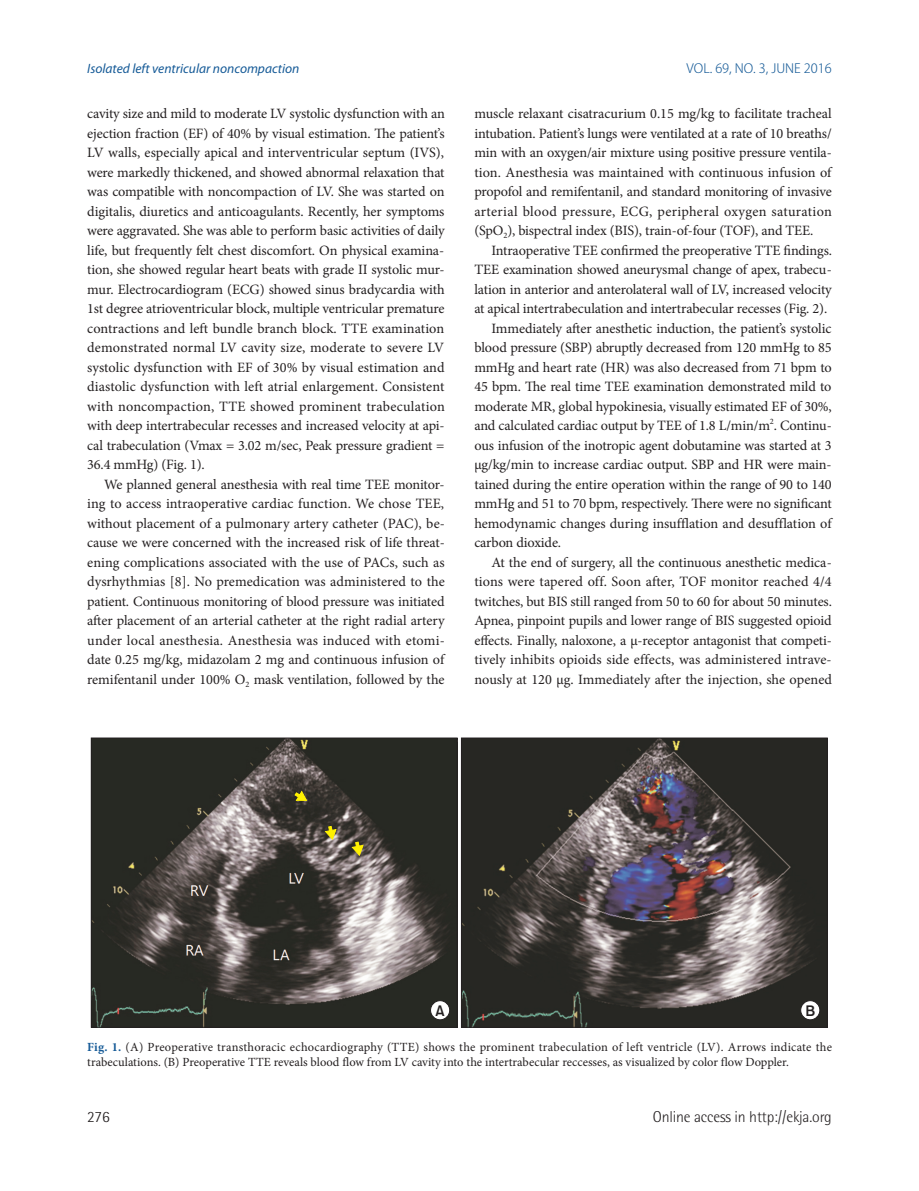
<style>
.page{position:relative;width:919px;height:1191px;background:#fff}
.page>*{position:absolute;margin:0;border:0;box-sizing:border-box;transform-origin:0 0}
.t1{font:300 15.75px "Rotis Semi Sans Std";letter-spacing:-.01em;color:#231f20}
.t2{font:15px "Gothic 725 BT Bold A";color:#231f20}
.t3{font:14.25px/19.5px "Minion Pro";letter-spacing:-.01em;color:#231f20;text-align:justify}
.t4{font:italic 13.5px "Myriad Pro";color:#155a97}
.t5{font:300 12.75px "Koz Go Pro";color:#155a97}
.t6{font:12.45px/15px "Minion Pro";letter-spacing:.005em;color:#231f20}
.t7{font:8.25px "Minion Pro";color:#231f20}
.s1{font-weight:700;color:#155a97}
</style>
<div class="page">
<svg style="left:91px;top:737px;width:736px;height:290px;background:#484542"></svg>
<svg style="left:352px;top:841px;width:11px;height:14px"></svg>
<svg style="left:325px;top:826px;width:11px;height:13px"></svg>
<svg style="left:295px;top:791px;width:12px;height:9px"></svg>
<p class="t4" style="left:87px;top:60px;width:214px">Isolated left ventricular noncompaction</p>
<p class="t5" style="left:686px;top:60px;width:147px">VOL. 69, NO. 3, JUN E 2016</p>
<p class="t3" style="left:87px;top:104px;width:359px">cavity size and mild to moderate LV systolic dysfunction with an ejection fraction (EF) of 40% by visual estimation. The patient’s LV walls, especially apical and interventricular septum (IVS), were markedly thickened, and showed abnormal relaxation that was compatible with noncompaction of LV. She was started on digitalis, diuretics and anticoagulants. Recently, her symptoms were aggravated. She was able to perform basic activities of daily life, but frequently felt chest discomfort. On physical examina&shy;tion, she showed regular heart beats with grade II systolic mur&shy;mur. Electrocardiogram (ECG) showed sinus bradycardia with 1st degree atrioventricular block, multiple ventricular premature contractions and left bundle branch block. TTE examination demonstrated normal LV cavity size, moderate to severe LV systolic dysfunction with EF of 30% by visual estimation and diastolic dysfunction with left atrial enlargement. Consistent with noncompaction, TTE showed prominent trabeculation with deep intertrabecular recesses and increased velocity at api&shy;cal trabeculation (Vmax = 3.02 m/sec, Peak pressure gradient = 36.4 mmHg) (Fig. 1).</p>
<p class="t3" style="left:87px;top:474px;width:359px;text-indent:17px">We planned general anesthesia with real time TEE monitor&shy;ing to access intraoperative cardiac function. We chose TEE, without placement of a pulmonary artery catheter (PAC), be&shy;cause we were concerned with the increased risk of life threat&shy;ening complications associated with the use of PACs, such as dysrhythmias [8]. No premedication was administered to the patient. Continuous monitoring of blood pressure was initiated after placement of an arterial catheter at the right radial artery under local anesthesia. Anesthesia was induced with etomi&shy;date 0.25 mg/kg, midazolam 2 mg and continuous infusion of remifentanil under 100% O<sub>2</sub> mask ventilation, followed by the</p>
<p class="t3" style="left:474px;top:104px;width:359px">muscle relaxant cisatracurium 0.15 mg/kg to facilitate tracheal intubation. Patient’s lungs were ventilated at a rate of 10 breaths/ min with an oxygen/air mixture using positive pressure ventila&shy;tion. Anesthesia was maintained with continuous infusion of propofol and remifentanil, and standard monitoring of invasive arterial blood pressure, ECG, peripheral oxygen saturation (SpO<sub>2</sub>), bispectral index (BIS), train-of-four (TOF), and TEE.</p>
<p class="t3" style="left:491px;top:240px;width:342px">Intraoperative TEE confirmed the preoperative TTE findings.</p>
<p class="t3" style="left:474px;top:260px;width:359px">TEE examination showed aneurysmal change of apex, trabecu-</p>
<p class="t3" style="left:474px;top:279px;width:359px">lation in anterior and anterolateral wall of LV, increased velocity</p>
<p class="t3" style="left:474px;top:299px;width:354px">at apical intertrabeculation and intertrabecular recesses (Fig. 2).</p>
<p class="t3" style="left:491px;top:318px;width:341px">Immediately after anesthetic induction, the patient’s systolic</p>
<p class="t3" style="left:474px;top:338px;width:359px">blood pressure (SBP) abruptly decreased from 120 mmHg to 85</p>
<p class="t3" style="left:474px;top:357px;width:359px">mmHg and heart rate (HR) was also decreased from 71 bpm to</p>
<p class="t3" style="left:474px;top:377px;width:358px">45 bpm. The real time TEE examination demonstrated mild to</p>
<p class="t3" style="left:474px;top:396px;width:359px">moderate MR, global hypokinesia, visually estimated EF of 30%,</p>
<p class="t3" style="left:474px;top:416px;width:359px">and calculated cardiac output by TEE of 1.8 L/min/m . Continu-</p>
<p class="t7" style="left:769px;top:415px;width:5px">2</p>
<p class="t3" style="left:474px;top:435px;width:359px">ous infusion of the inotropic agent dobutamine was started at 3 μg/kg/min to increase cardiac output. SBP and HR were main&shy;tained during the entire operation within the range of 90 to 140 mmHg and 51 to 70 bpm, respectively. There were no significant hemodynamic changes during insufflation and desufflation of carbon dioxide.</p>
<p class="t3" style="left:474px;top:552px;width:359px;text-indent:17px">At the end of surgery, all the continuous anesthetic medica&shy;tions were tapered off. Soon after, TOF monitor reached 4/4 twitches, but BIS still ranged from 50 to 60 for about 50 minutes.<br>Apnea, pinpoint pupils and lower range of BIS suggested opioid effects. Finally, naloxone, a μ-receptor antagonist that competi&shy;tively inhibits opioids side effects, was administered intrave&shy;nously at 120 μg. Immediately after the injection, she opened</p>
<p class="t2" style="left:435px;top:1001px;width:11px">A</p>
<p class="t2" style="left:805px;top:1001px;width:11px">B</p>
<p class="t6" style="left:87px;top:1039px;width:746px"><span class="s1">Fig. 1.</span> (A) Preoperative transthoracic echocardiography (TTE) shows the prominent trabeculation of left ventricle (LV). Arrows indicate the trabeculations. (B) Preoperative TTE reveals blood flow from LV cavity into the intertrabecular reccesses, as visualized by color flow Doppler.</p>
<p class="t1" style="left:87px;top:1107px;width:24px">276</p>
<p class="t1" style="left:652px;top:1107px;width:180px">Online access in http://ekja.org</p>
</div>
